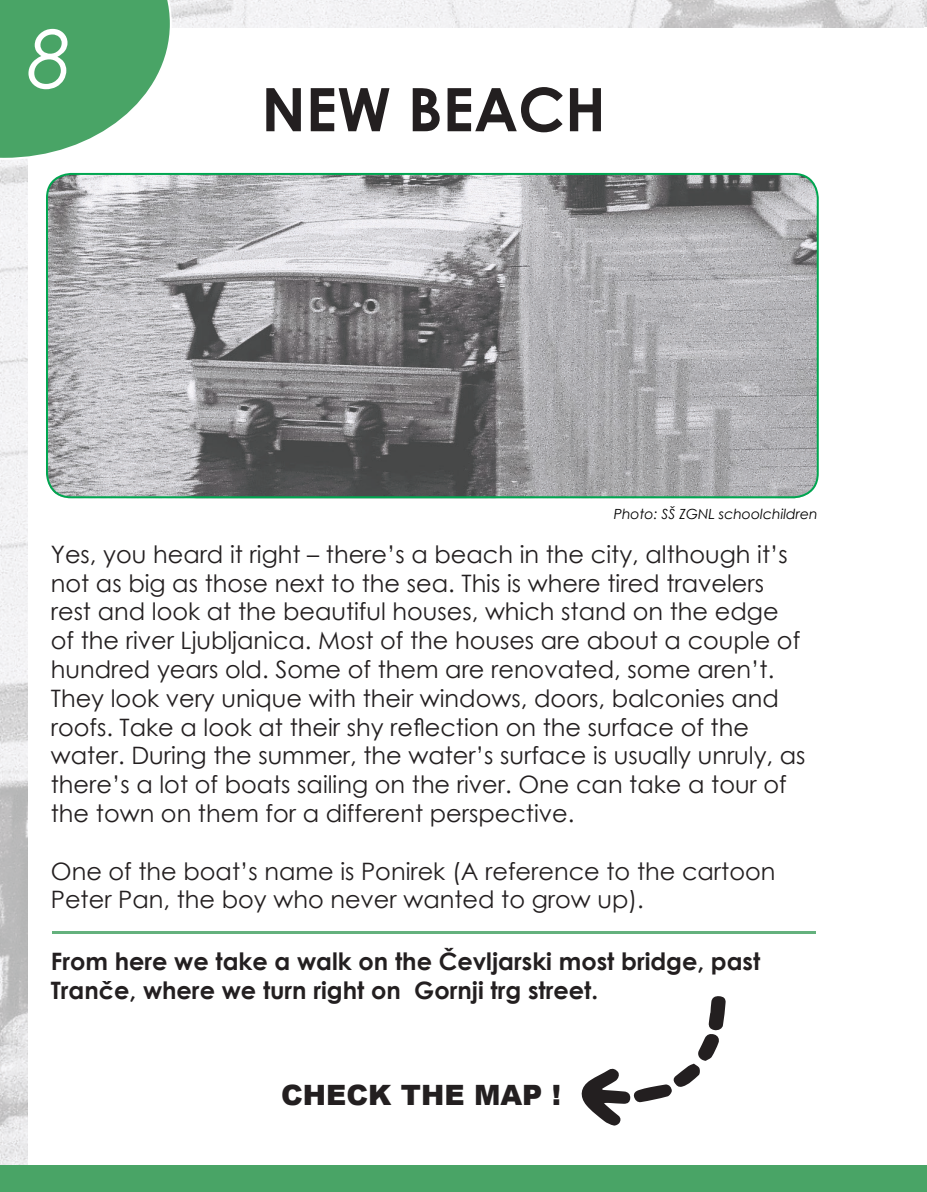
<style>
.page{position:relative;width:927px;height:1192px;background:#fff}
.page>*{position:absolute;margin:0;border:0;box-sizing:border-box;transform-origin:0 0}
.Paragraph_Style_1{font:italic 80px "Century Gothic";color:#fff}
.Paragraph_Style_2{font:700 60px "Century Gothic";color:#231f20}
.t1{font:900 28px "Arial";color:#231f20}
.Paragraph_Style_1-2{font:24px/28.8px "Century Gothic";color:#231f20}
.Paragraph_Style_1-3{font:700 24px/28.8px "Century Gothic";color:#231f20}
.t2{font:italic 14px "Century Gothic";color:#000}
</style>
<div class="page">
<img style="left:0;top:0;width:927px;height:1164px">
<div style="left:28px;top:29px;width:896px;height:1163px;background:#fff"></div>
<hr style="left:924px;top:28px;width:3px;height:1164px;background:#fff">
<div style="left:0;top:1164px;width:927px;height:28px;background:#49a466"></div>
<img style="left:47px;top:174px;width:771px;height:324px">
<svg style="left:581px;top:996px;width:145px;height:130px"></svg>
<hr style="left:52px;top:931px;width:763px;height:3px;background:#64b17d">
<div style="left:46px;top:173px;width:773px;height:325px;border:2px solid #00a650;border-radius:24px"></div>
<svg style="left:0;top:0;width:172px;height:160px"></svg>
<p class="Paragraph_Style_1" style="left:28px;top:3px;width:46px">8</p>
<p class="Paragraph_Style_2" style="left:261px;top:64px;width:346px">NEW BEACH</p>
<p class="t2" style="left:614px;top:504px;width:205px">Photo: SŠ ZGNL schoolchildren</p>
<p class="Paragraph_Style_1-2" style="left:51px;top:539px;width:756px">Yes, you heard it right – there’s a beach in the city, although it’s not as big as those next to the sea. This is where tired travelers rest and look at the beautiful houses, which stand on the edge of the river Ljubljanica. Most of the houses are about a couple of hundred years old. Some of them are renovated, some aren’t.<br>They look very unique with their windows, doors, balconies and roofs. Take a look at their shy reflection on the surface of the water. During the summer, the water’s surface is usually unruly, as there’s a lot of boats sailing on the river. One can take a tour of the town on them for a different perspective.</p>
<p class="Paragraph_Style_1-2" style="left:51px;top:856px;width:726px">One of the boat’s name is Ponirek (A reference to the cartoon<br>Peter Pan, the boy who never wanted to grow up).</p>
<p class="Paragraph_Style_1-3" style="left:51px;top:945px;width:711px">From here we take a walk on the Čevljarski most bridge, past<br>Tranče, where we turn right on Gornji trg street.</p>
<p class="t1" style="left:281px;top:1075px;width:281px">CHECK THE MAP !</p>
</div>
